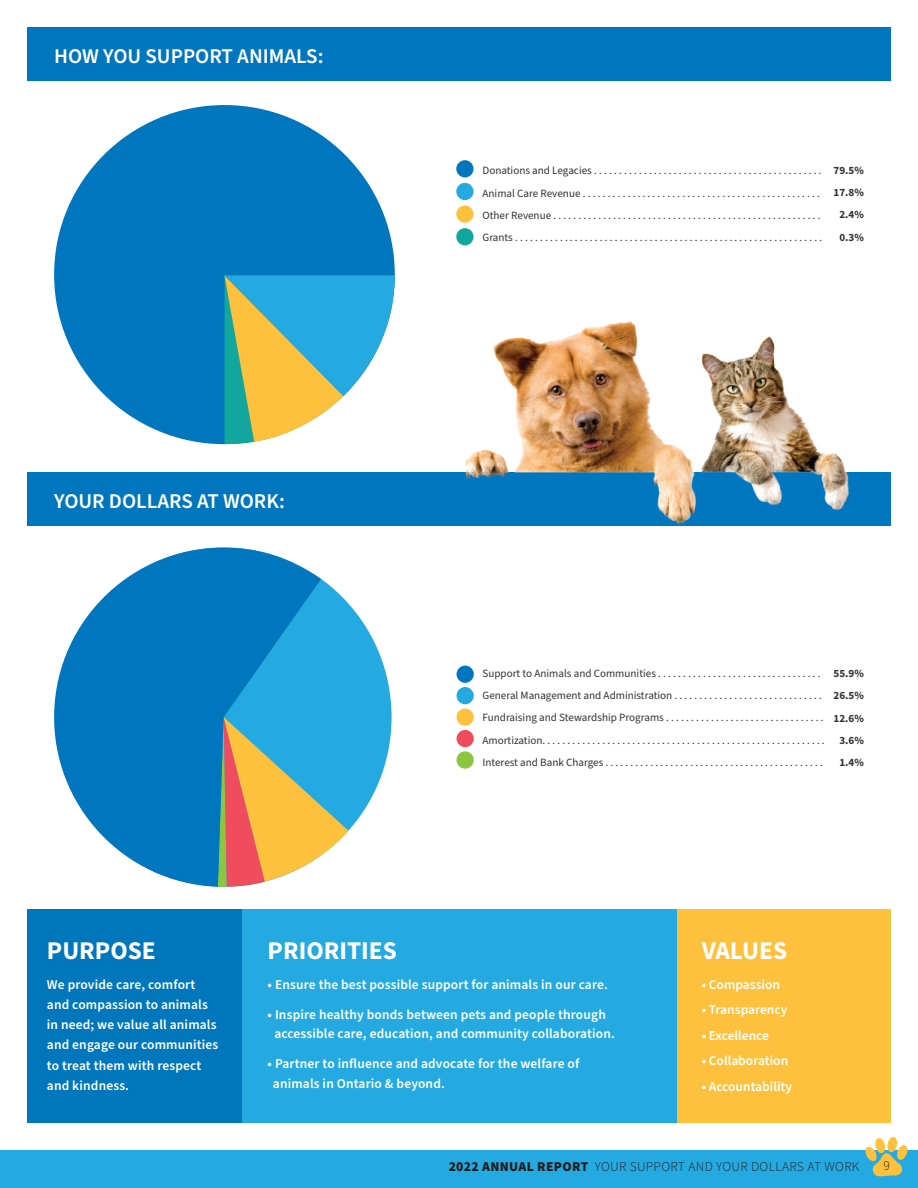
<style>
.page{position:relative;width:918px;height:1188px;background:#fff}
.page>*{position:absolute;margin:0;border:0;box-sizing:border-box;transform-origin:0 0}
.t1{font:700 25.5px "Source Sans Pro";color:#fff}
.t2{font:600 21px "Source Sans Pro";color:#fff}
.t3{font:600 13.5px/20.2px "Source Sans Pro";letter-spacing:.01em;color:#fff}
.t4{font:300 13.5px "Source Sans Pro";letter-spacing:.025em;color:#231f20}
.t5{font:11.1px/22.2px "Source Sans Pro";color:#333233}
.t6{font:700 11.1px/22.2px "Source Sans Pro";color:#333233;text-align:center}
.s1{font-weight:900}
</style>
<div class="page">
<div style="left:0;top:1150px;width:918px;height:38px;background:#24aae1"></div>
<div style="left:456px;top:160px;width:18px;height:17px;background:#0076be;border-radius:50%"></div>
<div style="left:456px;top:183px;width:18px;height:17px;background:#24aae1;border-radius:50%"></div>
<div style="left:456px;top:205px;width:18px;height:18px;background:#fec13e;border-radius:50%"></div>
<div style="left:456px;top:228px;width:18px;height:17px;background:#12a79d;border-radius:50%"></div>
<div style="left:56px;top:547px;width:336px;height:340px;background:#24aae1;border-radius:50%"></div>
<svg style="left:321px;top:806px;width:28px;height:50px"></svg>
<svg style="left:54px;top:547px;width:267px;height:340px;fill:#0076be"></svg>
<div style="left:54px;top:105px;width:341px;height:339px;background:#0076be;border-radius:50%"></div>
<svg style="left:224px;top:275px;width:171px;height:169px"></svg>
<div style="left:457px;top:666px;width:17px;height:17px;background:#0076be;border-radius:50%"></div>
<div style="left:457px;top:687px;width:17px;height:17px;background:#24aae1;border-radius:50%"></div>
<div style="left:457px;top:708px;width:17px;height:18px;background:#fec13e;border-radius:50%"></div>
<div style="left:457px;top:730px;width:17px;height:17px;background:#ef4d5e;border-radius:50%"></div>
<div style="left:457px;top:751px;width:17px;height:18px;background:#8bc63e;border-radius:50%"></div>
<div style="left:27px;top:27px;width:864px;height:54px;background:#0076be"></div>
<div style="left:27px;top:472px;width:864px;height:54px;background:#0076be"></div>
<img style="left:465px;top:321px;width:384px;height:203px">
<div style="left:676px;top:909px;width:215px;height:214px;background:#fec13e"></div>
<div style="left:242px;top:909px;width:434px;height:214px;background:#24aae1"></div>
<div style="left:27px;top:909px;width:215px;height:214px;background:#0077bd"></div>
<svg style="left:865px;top:1137px;width:43px;height:39px"></svg>
<h2 class="t2" style="left:54px;top:42px;width:271px">HOW YOU SUPPORT ANIMALS:</h2>
<p class="t5" style="left:483px;top:160px;width:341px">Donations and Legacies . . . . . . . . . . . . . . . . . . . . . . . . . . . . . . . . . . . . . . . . . . . . . .<br>Animal Care Revenue . . . . . . . . . . . . . . . . . . . . . . . . . . . . . . . . . . . . . . . . . . . . . . . .<br>Other Revenue . . . . . . . . . . . . . . . . . . . . . . . . . . . . . . . . . . . . . . . . . . . . . . . . . . . . . .<br>Grants . . . . . . . . . . . . . . . . . . . . . . . . . . . . . . . . . . . . . . . . . . . . . . . . . . . . . . . . . . . . . .</p>
<p class="t6" style="left:834px;top:160px;width:32px">79.5%<br>17.8%<br>2.4%<br>0.3%</p>
<h2 class="t2" style="left:54px;top:487px;width:232px">YOUR DOLLARS AT WORK:</h2>
<p class="t5" style="left:483px;top:663px;width:344px">Support to Animals and Communities . . . . . . . . . . . . . . . . . . . . . . . . . . . . . . . . .<br>General Management and Administration . . . . . . . . . . . . . . . . . . . . . . . . . . . . . .<br>Fundraising and Stewardship Programs . . . . . . . . . . . . . . . . . . . . . . . . . . . . . . . .<br>Amortization. . . . . . . . . . . . . . . . . . . . . . . . . . . . . . . . . . . . . . . . . . . . . . . . . . . . . . . . .<br>Interest and Bank Charges . . . . . . . . . . . . . . . . . . . . . . . . . . . . . . . . . . . . . . . . . . . .</p>
<p class="t6" style="left:834px;top:663px;width:32px">55.9%<br>26.5%<br>12.6%<br>3.6%<br>1.4%</p>
<h1 class="t1" style="left:47px;top:934px;width:110px">PURPOSE</h1>
<h1 class="t1" style="left:268px;top:934px;width:131px">PRIORITIES</h1>
<h1 class="t1" style="left:702px;top:934px;width:87px">VALUES</h1>
<p class="t3" style="left:47px;top:974px;width:173px">We provide care, comfort and compassion to animals in need; we value all animals and engage our communities to treat them with respect and kindness.</p>
<p class="t3" style="left:268px;top:974px;width:342px">• Ensure the best possible support for animals in our care.</p>
<p class="t3" style="left:702px;top:974px;width:80px">• Compassion</p>
<p class="t3" style="left:702px;top:1000px;width:87px">• Transparency</p>
<p class="t3" style="left:702px;top:1025px;width:69px">• Excellence</p>
<p class="t3" style="left:702px;top:1051px;width:88px">• Collaboration</p>
<p class="t3" style="left:702px;top:1076px;width:92px">• Accountability</p>
<p class="t3" style="left:274px;top:1005px;width:342px;line-height:19.5px;text-indent:-7px">• Inspire healthy bonds between pets and people through accessible care, education, and community collaboration.</p>
<p class="t3" style="left:273px;top:1054px;width:308px;line-height:19.5px;text-indent:-5px">• Partner to influence and advocate for the welfare of animals in Ontario &amp; beyond.</p>
<p class="t4" style="left:449px;top:1158px;width:412px"><span class="s1">2022 ANNUAL REPORT</span> YOUR SUPPORT AND YOUR DOLLARS AT WORK</p>
<p class="t4" style="left:884px;top:1156px;width:8px">9</p>
</div>
